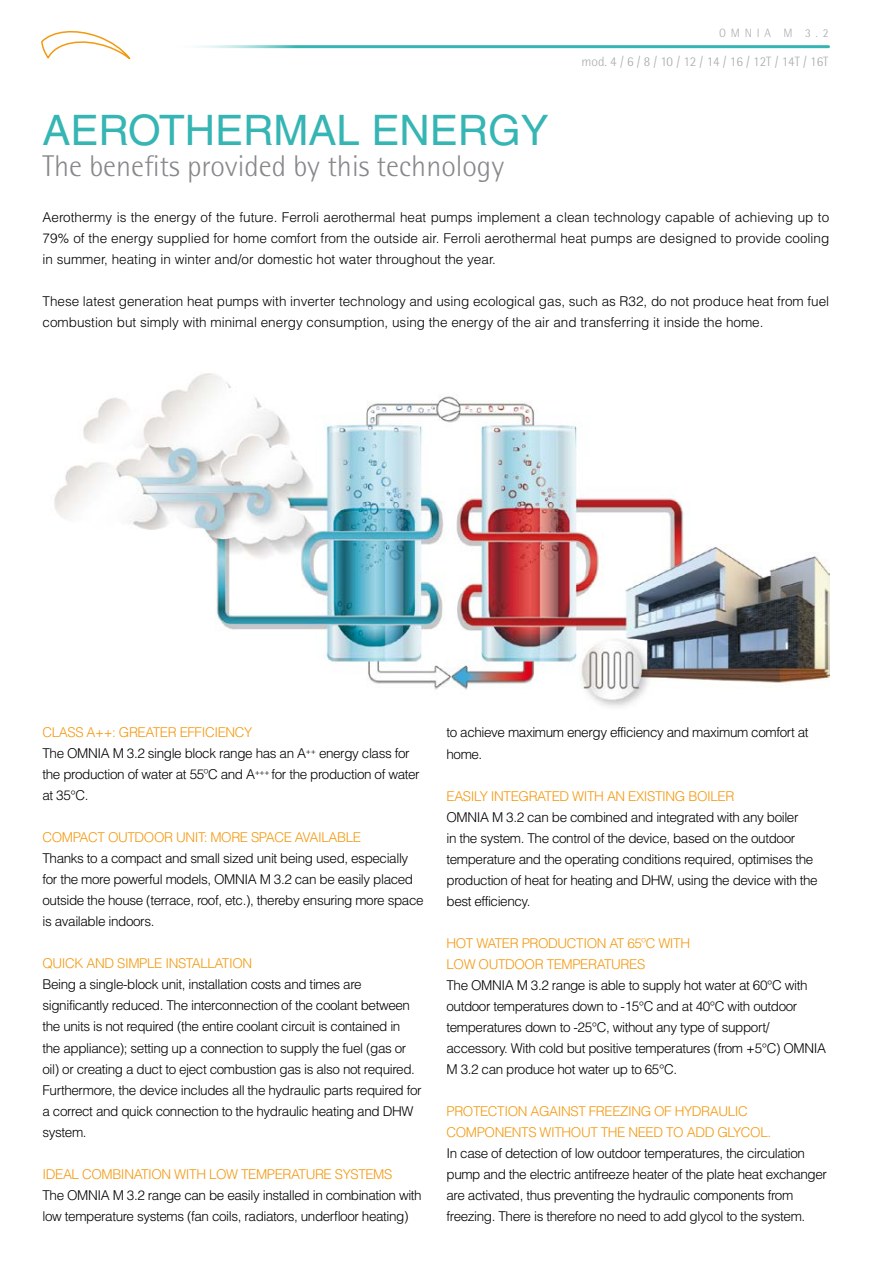
<style>
.page{position:relative;width:893px;height:1263px;background:#fff}
.page>*{position:absolute;margin:0;border:0;box-sizing:border-box;transform-origin:0 0}
.t1{font:42px "Helvetica LT Std";color:#35b5b3}
.t2{font:300 30px "Rotis Semi Sans Pro";color:#87888a}
.t3{font:300 13.5px/21px "Helvetica LT Std";letter-spacing:-.03em;color:#000}
.t4{font:300 13.5px/21px "Helvetica LT Std";letter-spacing:-.03em;color:#f39910}
.t5{font:300 13.5px/21px "Helvetica LT Std";color:#000}
.t6{font:300 13.5px "Rotis Semi Sans Pro";color:#a9aaac}
.t7{font:300 12px "Rotis Semi Sans Pro";letter-spacing:.4em;color:#a9aaac}
.s1{color:#f39910}
</style>
<div class="page">
<img style="left:54px;top:373px;width:775px;height:334px">
<hr style="left:169px;top:45px;width:659px;height:3px;background:#35b5b3">
<svg style="left:41px;top:31px;width:90px;height:29px"></svg>
<h1 class="t1" style="left:43px;top:106px;width:508px">AEROTHERMAL ENERGY</h1>
<h2 class="t2" style="left:43px;top:149px;width:463px">The benefits provided by this technology</h2>
<p class="t7" style="left:719px;top:26px;width:111px">OMNIA M 3.2</p>
<p class="t6" style="left:581px;top:53px;width:248px">mod. 4 / 6 / 8 / 10 / 12 / 14 / 16 / 12T / 14T / 16T</p>
<p class="t3" style="left:43px;top:207px;width:788px;text-align:justify">Aerothermy is the energy of the future. Ferroli aerothermal heat pumps implement a clean technology capable of achieving up to 79% of the energy supplied for home comfort from the outside air. Ferroli aerothermal heat pumps are designed to provide cooling in summer, heating in winter and/or domestic hot water throughout the year.</p>
<p class="t5" style="left:43px;top:291px;width:788px">These latest generation heat pumps with inverter technology and using ecological gas, such as R32, do not produce heat from fuel combustion but simply with minimal energy consumption, using the energy of the air and transferring it inside the home.</p>
<p class="t3" style="left:43px;top:722px;width:379px"><span class="s1">CLASS A++: GREATER EFFICIENCY<br></span>The OMNIA M 3.2 single block range has an A<sup>++</sup> energy class for the production of water at 55ºC and A<sup>+++</sup> for the production of water at 35°C.</p>
<p class="t4" style="left:43px;top:827px;width:320px">COMPACT OUTDOOR UNIT: MORE SPACE AVAILABLE</p>
<p class="t3" style="left:43px;top:848px;width:383px">Thanks to a compact and small sized unit being used, especially for the more powerful models, OMNIA M 3.2 can be easily placed outside the house (terrace, roof, etc.), thereby ensuring more space is available indoors.</p>
<p class="t4" style="left:43px;top:953px;width:211px">QUICK AND SIMPLE INSTALLATION</p>
<p class="t3" style="left:43px;top:974px;width:381px">Being a single-block unit, installation costs and times are significantly reduced. The interconnection of the coolant between the units is not required (the entire coolant circuit is contained in the appliance); setting up a connection to supply the fuel (gas or oil) or creating a duct to eject combustion gas is also not required.<br>Furthermore, the device includes all the hydraulic parts required for a correct and quick connection to the hydraulic heating and DHW system.</p>
<p class="t4" style="left:43px;top:1163px;width:351px">IDEAL COMBINATION WITH LOW TEMPERATURE SYSTEMS</p>
<p class="t3" style="left:43px;top:1184px;width:381px">The OMNIA M 3.2 range can be easily installed in combination with low temperature systems (fan coils, radiators, underfloor heating)</p>
<p class="t3" style="left:446px;top:722px;width:364px">to achieve maximum energy efficiency and maximum comfort at home.</p>
<p class="t4" style="left:446px;top:785px;width:289px">EASILY INTEGRATED WITH AN EXISTING BOILER</p>
<p class="t3" style="left:446px;top:806px;width:373px">OMNIA M 3.2 can be combined and integrated with any boiler<br>in the system. The control of the device, based on the outdoor temperature and the operating conditions required, optimises the production of heat for heating and DHW, using the device with the best efficiency.</p>
<p class="t4" style="left:446px;top:932px;width:245px">HOT WATER PRODUCTION AT 65ºC WITH<br>LOW OUTDOOR TEMPERATURES</p>
<p class="t3" style="left:446px;top:974px;width:381px">The OMNIA M 3.2 range is able to supply hot water at 60°C with outdoor temperatures down to -15°C and at 40°C with outdoor temperatures down to -25°C, without any type of support/ accessory. With cold but positive temperatures (from +5°C) OMNIA M 3.2 can produce hot water up to 65°C.</p>
<p class="t4" style="left:446px;top:1100px;width:326px">PROTECTION AGAINST FREEZING OF HYDRAULIC<br>COMPONENTS WITHOUT THE NEED TO ADD GLYCOL.</p>
<p class="t3" style="left:446px;top:1142px;width:382px">In case of detection of low outdoor temperatures, the circulation pump and the electric antifreeze heater of the plate heat exchanger are activated, thus preventing the hydraulic components from freezing. There is therefore no need to add glycol to the system.</p>
</div>
